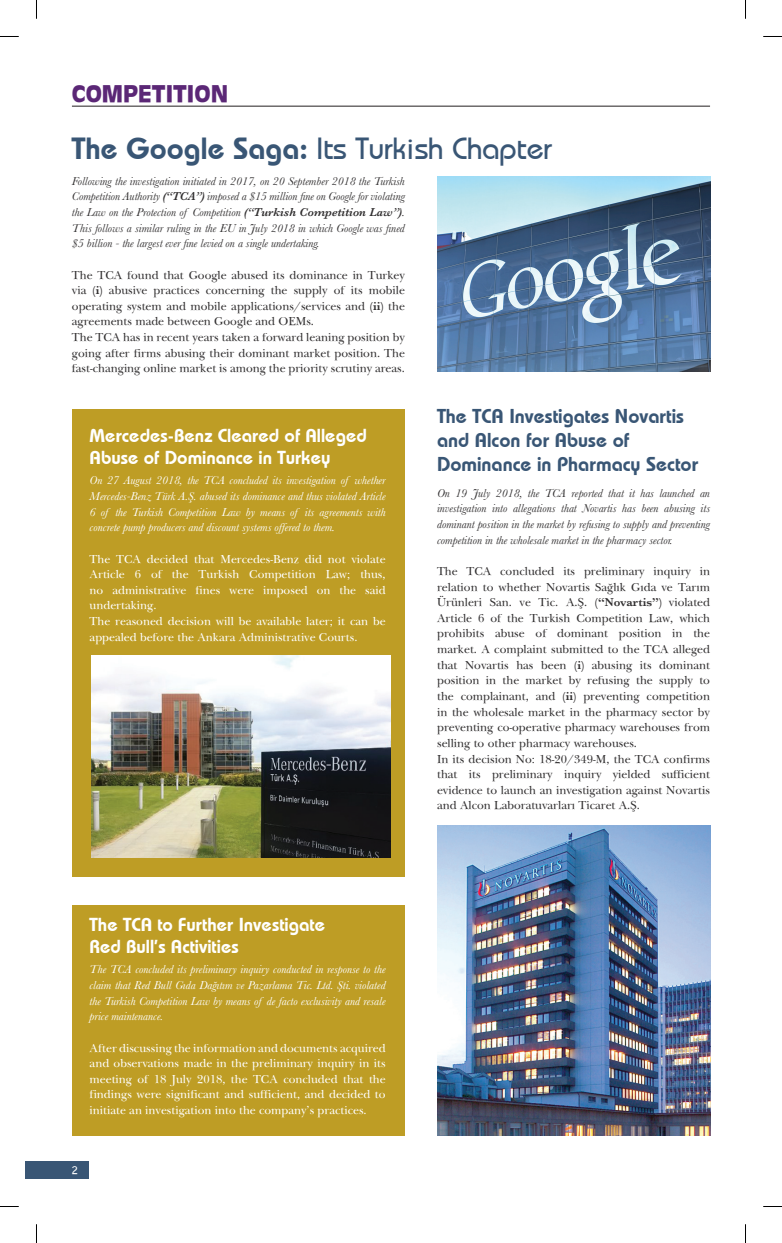
<style>
.page{position:relative;width:782px;height:1243px;background:#fff}
.page>*{position:absolute;margin:0;border:0;box-sizing:border-box;transform-origin:0 0}
.t1{font:500 30.5px "Bauhaus";color:#395675}
.t2{font:900 22.5px "Antique Olive";color:#5b2776}
.t3{font:20px/24px "Bauhaus Demi";color:#395675}
.t4{font:18.75px/22.5px "Bauhaus Demi";color:#fff}
.anayazi{font:11.88px/15.6px "Baskerville";color:#312f30;text-align:justify}
.anayazi-2{font:italic 11.88px/15.6px "Baskerville";color:#312f30;text-align:justify}
.anayazi-3{font:11.88px/15.6px "Baskerville";color:#fff;text-align:justify}
.anayazi-4{font:italic 11.88px/15.6px "Baskerville";color:#fff;text-align:justify}
.t5{font:700 10.62px "Bell Gothic";color:#fff}
.s1{font-family:"Bauhaus Demi";font-weight:400}
.s2{font-weight:600}
</style>
<div class="page">
<div style="left:25px;top:1161px;width:63px;height:18px;background:#395675"></div>
<hr style="left:72px;top:106px;width:638px;height:1px;background:#231f20">
<img style="left:437px;top:177px;width:273px;height:195px">
<div style="left:72px;top:409px;width:333px;height:467px;background:#be9d25"></div>
<div style="left:72px;top:905px;width:333px;height:230px;background:#be9d25"></div>
<img style="left:91px;top:655px;width:300px;height:202px">
<img style="left:437px;top:825px;width:273px;height:310px">
<svg style="left:0;top:36px;width:19px;height:1px"></svg>
<svg style="left:763px;top:36px;width:19px;height:1px"></svg>
<svg style="left:0;top:1206px;width:19px;height:1px"></svg>
<svg style="left:763px;top:1206px;width:19px;height:1px"></svg>
<svg style="left:36px;top:0;width:1px;height:19px"></svg>
<svg style="left:36px;top:1224px;width:1px;height:18px"></svg>
<svg style="left:745px;top:0;width:1px;height:19px"></svg>
<svg style="left:745px;top:1224px;width:1px;height:18px"></svg>
<p class="t2" style="left:72px;top:81px;width:158px">COMPETITION</p>
<p class="t1" style="left:72px;top:130px;width:481px"><span class="s1">The Google Saga:</span> Its Turkish Chapter</p>
<p class="anayazi-2" style="left:72px;top:173px;width:334px">Following the investigation initiated in 2017, on 20 September 2018 the Turkish Competition Authority <span class="s2">(“TCA”)</span> imposed a $15 million fine on Google for violating the Law on the Protection of Competition <span class="s2">(“Turkish Competition Law”)</span>.<br>This follows a similar ruling in the EU in July 2018 in which Google was fined $5 billion - the largest ever fine levied on a single undertaking.</p>
<p class="anayazi" style="left:72px;top:267px;width:334px">The TCA found that Google abused its dominance in Turkey via <span class="s2">(i)</span> abusive practices concerning the supply of its mobile operating system and mobile applications/services and <span class="s2">(ii)</span> the agreements made between Google and OEMs.</p>
<p class="anayazi" style="left:72px;top:329px;width:334px">The TCA has in recent years taken a forward leaning position by going after firms abusing their dominant market position. The fast-changing online market is among the priority scrutiny areas.</p>
<p class="t4" style="left:90px;top:423px;width:279px">Mercedes-Benz Cleared of Alleged<br>Abuse of Dominance in Turkey</p>
<p class="anayazi-4" style="left:90px;top:472px;width:297px">On 27 August 2018, the TCA concluded its investigation of whether Mercedes-Benz Türk A.Ş. abused its dominance and thus violated Article 6 of the Turkish Competition Law by means of its agreements with concrete pump producers and discount systems offered to them.</p>
<p class="anayazi-3" style="left:90px;top:551px;width:297px">The TCA decided that Mercedes-Benz did not violate Article 6 of the Turkish Competition Law; thus, no administrative fines were imposed on the said undertaking.</p>
<p class="anayazi-3" style="left:90px;top:613px;width:297px">The reasoned decision will be available later; it can be appealed before the Ankara Administrative Courts.</p>
<p class="t4" style="left:90px;top:912px;width:237px">The TCA to Further Investigate<br>Red Bull’s Activities</p>
<p class="anayazi-4" style="left:90px;top:961px;width:297px">The TCA concluded its preliminary inquiry conducted in response to the claim that Red Bull Gıda Dağıtım ve Pazarlama Tic. Ltd. Şti. violated the Turkish Competition Law by means of de facto exclusivity and resale price maintenance.</p>
<p class="anayazi-3" style="left:90px;top:1039px;width:297px">After discussing the information and documents acquired and observations made in the preliminary inquiry in its meeting of 18 July 2018, the TCA concluded that the findings were significant and sufficient, and decided to initiate an investigation into the company’s practices.</p>
<p class="t5" style="left:72px;top:1162px;width:7px">2</p>
<p class="t3" style="left:437px;top:404px;width:263px">The TCA Investigates Novartis and Alcon for Abuse of<br>Dominance in Pharmacy Sector</p>
<p class="anayazi-2" style="left:437px;top:485px;width:274px">On 19 July 2018, the TCA reported that it has launched an investigation into allegations that Novartis has been abusing its dominant position in the market by refusing to supply and preventing competition in the wholesale market in the pharmacy sector.</p>
<p class="anayazi" style="left:437px;top:563px;width:274px">The TCA concluded its preliminary inquiry in relation to whether Novartis Sağlık Gıda ve Tarım Ürünleri San. ve Tic. A.Ş. <span class="s2">(“Novartis”)</span> violated Article 6 of the Turkish Competition Law, which prohibits abuse of dominant position in the market. A complaint submitted to the TCA alleged that Novartis has been <span class="s2">(i)</span> abusing its dominant position in the market by refusing the supply to the complainant, and <span class="s2">(ii)</span> preventing competition in the wholesale market in the pharmacy sector by preventing co-operative pharmacy warehouses from selling to other pharmacy warehouses.</p>
<p class="anayazi" style="left:437px;top:750px;width:274px">In its decision No: 18-20/349-M, the TCA confirms that its preliminary inquiry yielded sufficient evidence to launch an investigation against Novartis and Alcon Laboratuvarları Ticaret A.Ş.</p>
</div>
